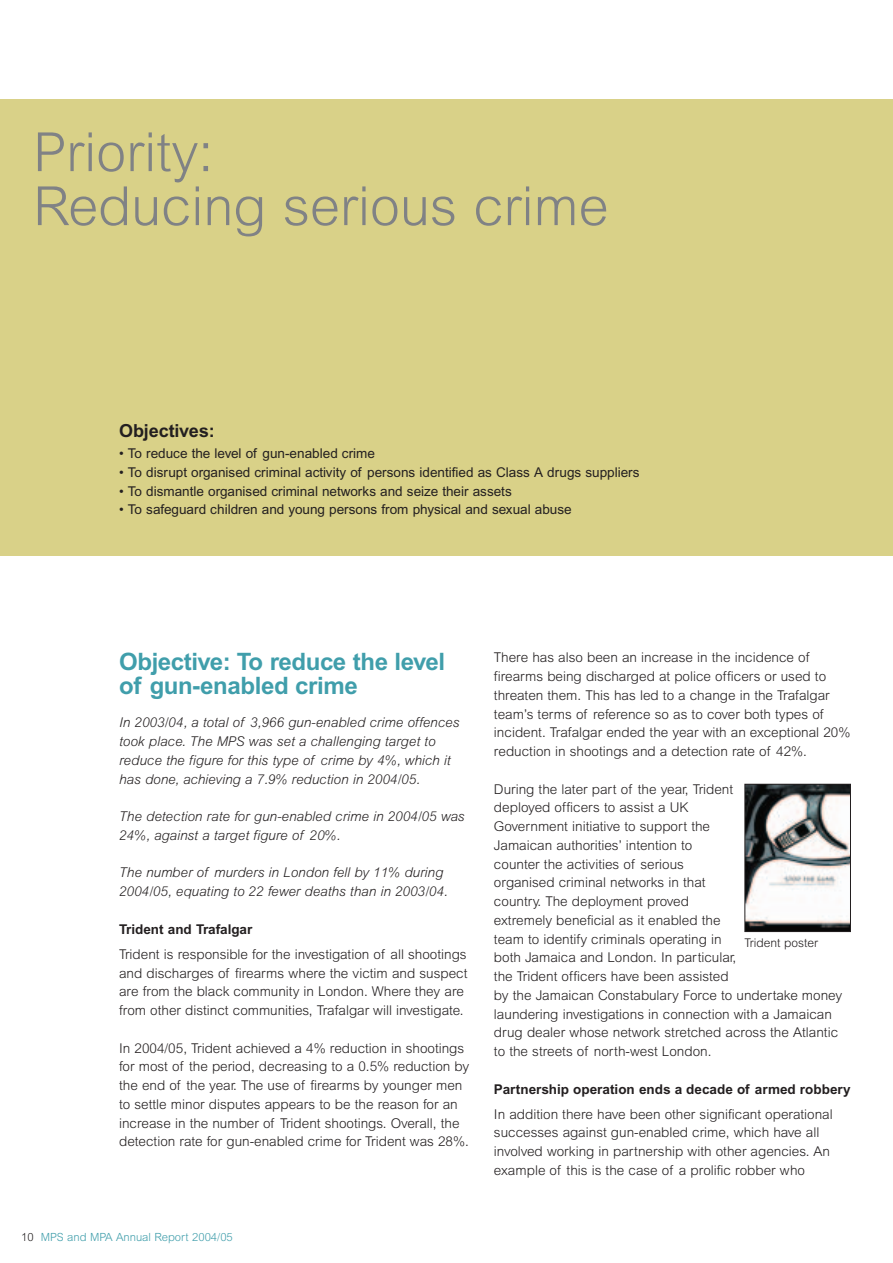
<style>
.page{position:relative;width:893px;height:1263px;background:#fff}
.page>*{position:absolute;margin:0;border:0;box-sizing:border-box;transform-origin:0 0}
.t1{font:300 54px/54px "Arial";color:#808285}
.t2{font:700 24px/24px "Arial";letter-spacing:-.015em;color:#409eab}
.t3{font:700 18px "Arial";letter-spacing:-.005em;color:#231f20}
.t4{font:300 13.5px/18.8px "Arial";color:#231f20}
.t5{font:italic 300 13.5px/18.8px "Arial";color:#231f20}
.t6{font:13.5px "Arial";color:#231f20}
.t7{font:700 13.5px "Arial";color:#231f20}
.t8{font:300 12px "Arial";color:#231f20}
.t9{font:300 11.25px "Arial";color:#409eab}
.s1{color:#231f20}
</style>
<div class="page">
<div style="left:0;top:99px;width:892px;height:457px;background:#d9d188"></div>
<img style="left:746px;top:786px;width:102px;height:144px">
<div style="left:744px;top:784px;width:106px;height:148px;border:1px solid #231f20"></div>
<h1 class="t1" style="left:33px;top:131px;width:577px">Priority:<br>Reducing serious crime</h1>
<h3 class="t3" style="left:119px;top:425px;width:97px">Objectives:</h3>
<p class="t6" style="left:119px;top:449px;width:257px">• To reduce the level of gun-enabled crime</p>
<p class="t6" style="left:119px;top:467px;width:522px">• To disrupt organised criminal activity of persons identified as Class A drugs suppliers</p>
<p class="t6" style="left:119px;top:486px;width:394px">• To dismantle organised criminal networks and seize their assets</p>
<p class="t6" style="left:119px;top:505px;width:454px">• To safeguard children and young persons from physical and sexual abuse</p>
<h2 class="t2" style="left:119px;top:652px;width:327px">Objective: To reduce the level of gun-enabled crime</h2>
<p class="t5" style="left:119px;top:715px;width:342px">In 2003/04, a total of 3,966 gun-enabled crime offences took place. The MPS was set a challenging target to reduce the figure for this type of crime by 4%, which it has done, achieving a 7.9% reduction in 2004/05.</p>
<p class="t5" style="left:119px;top:809px;width:347px">The detection rate for gun-enabled crime in 2004/05 was<br>24%, against a target figure of 20%.</p>
<p class="t5" style="left:119px;top:865px;width:330px">The number of murders in London fell by 11% during<br>2004/05, equating to 22 fewer deaths than in 2003/04.</p>
<p class="t7" style="left:119px;top:924px;width:135px">Trident and Trafalgar</p>
<p class="t4" style="left:119px;top:946px;width:350px">Trident is responsible for the investigation of all shootings and discharges of firearms where the victim and suspect are from the black community in London. Where they are from other distinct communities, Trafalgar will investigate.</p>
<p class="t4" style="left:119px;top:1040px;width:351px">In 2004/05, Trident achieved a 4% reduction in shootings for most of the period, decreasing to a 0.5% reduction by the end of the year. The use of firearms by younger men to settle minor disputes appears to be the reason for an increase in the number of Trident shootings. Overall, the detection rate for gun-enabled crime for Trident was 28%.</p>
<p class="t9" style="left:21px;top:1233px;width:213px"><span class="s1">10</span> MPS and MPA Annual Report 2004/05</p>
<p class="t4" style="left:494px;top:650px;width:358px">There has also been an increase in the incidence of firearms being discharged at police officers or used to threaten them. This has led to a change in the Trafalgar team’s terms of reference so as to cover both types of incident. Trafalgar ended the year with an exceptional 20% reduction in shootings and a detection rate of 42%.</p>
<p class="t4" style="left:494px;top:781px;width:350px">During the later part of the year, Trident<br>deployed officers to assist a UK<br>Government initiative to support the<br>Jamaican authorities’ intention to<br>counter the activities of serious<br>organised criminal networks in that<br>country. The deployment proved<br>extremely beneficial as it enabled the<br>team to identify criminals operating in<br>both Jamaica and London. In particular,<br>the Trident officers have been assisted<br>by the Jamaican Constabulary Force to undertake money laundering investigations in connection with a Jamaican drug dealer whose network stretched across the Atlantic to the streets of north-west London.</p>
<p class="t7" style="left:494px;top:1084px;width:358px">Partnership operation ends a decade of armed robbery</p>
<p class="t4" style="left:494px;top:1106px;width:340px">In addition there have been other significant operational successes against gun-enabled crime, which have all involved working in partnership with other agencies. An example of this is the case of a prolific robber who</p>
<p class="t8" style="left:744px;top:939px;width:75px">Trident poster</p>
</div>
